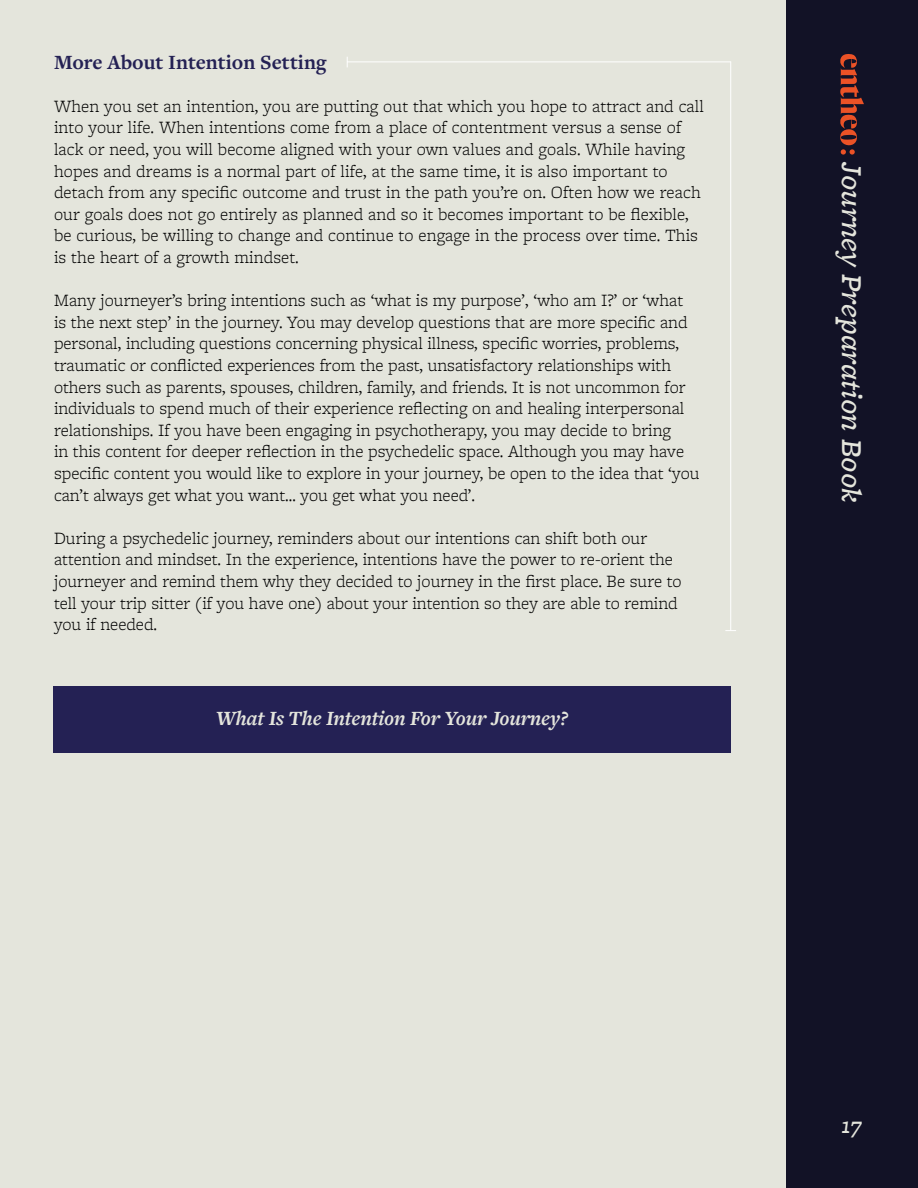
<style>
.page{position:relative;width:918px;height:1188px;background:#e4e5dc}
.page>*{position:absolute;margin:0;border:0;box-sizing:border-box;transform-origin:0 0}
.t1{font:italic 500 30px "Freight Micro Pro";color:#e4e5dc}
.t2{font:italic 500 24px "Freight Micro Pro";color:#e4e5dc}
.t3{font:italic 700 21px "Freight Text Pro";letter-spacing:-.01em;color:#e4e5dc}
.t4{font:700 21px "Freight Text Pro";color:#242154}
.t5{font:300 18px/21.6px "Freight Micro Pro";color:#000}
</style>
<div class="page">
<div style="left:786px;top:0;width:132px;height:1188px;background:#121226"></div>
<svg style="left:840px;top:54px;width:24px;height:101px"></svg>
<div style="left:53px;top:686px;width:678px;height:66px;background:#242154"></div>
<hr style="left:347px;top:62px;width:384px;height:1px;background:#fff">
<hr style="left:730px;top:62px;width:1px;height:569px;background:#fff">
<p class="t4" style="left:54px;top:48px;width:274px">More About Intention Setting</p>
<p class="t5" style="left:54px;top:95px;width:651px">When you set an intention, you are putting out that which you hope to attract and call into your life. When intentions come from a place of contentment versus a sense of lack or need, you will become aligned with your own values and goals. While having hopes and dreams is a normal part of life, at the same time, it is also important to detach from any specific outcome and trust in the path you’re on. Often how we reach our goals does not go entirely as planned and so it becomes important to be flexible, be curious, be willing to change and continue to engage in the process over time. This is the heart of a growth mindset.</p>
<p class="t5" style="left:54px;top:289px;width:647px">Many journeyer’s bring intentions such as ‘what is my purpose’, ‘who am I?’ or ‘what is the next step’ in the journey. You may develop questions that are more specific and personal, including questions concerning physical illness, specific worries, problems, traumatic or conflicted experiences from the past, unsatisfactory relationships with others such as parents, spouses, children, family, and friends. It is not uncommon for individuals to spend much of their experience reflecting on and healing interpersonal relationships. If you have been engaging in psychotherapy, you may decide to bring<br>in this content for deeper reflection in the psychedelic space. Although you may have specific content you would like to explore in your journey, be open to the idea that ‘you can’t always get what you want… you get what you need’.</p>
<p class="t5" style="left:54px;top:527px;width:629px">During a psychedelic journey, reminders about our intentions can shift both our attention and mindset. In the experience, intentions have the power to re-orient the journeyer and remind them why they decided to journey in the first place. Be sure to tell your trip sitter (if you have one) about your intention so they are able to remind you if needed.</p>
<p class="t3" style="left:216px;top:704px;width:354px">What Is The Intention For Your Journey?</p>
<h1 class="t1" style="left:873px;top:162px;width:341px;rotate:90deg">Journey Preparation Book</h1>
<h2 class="t2" style="left:842px;top:1109px;width:22px">17</h2>
</div>
